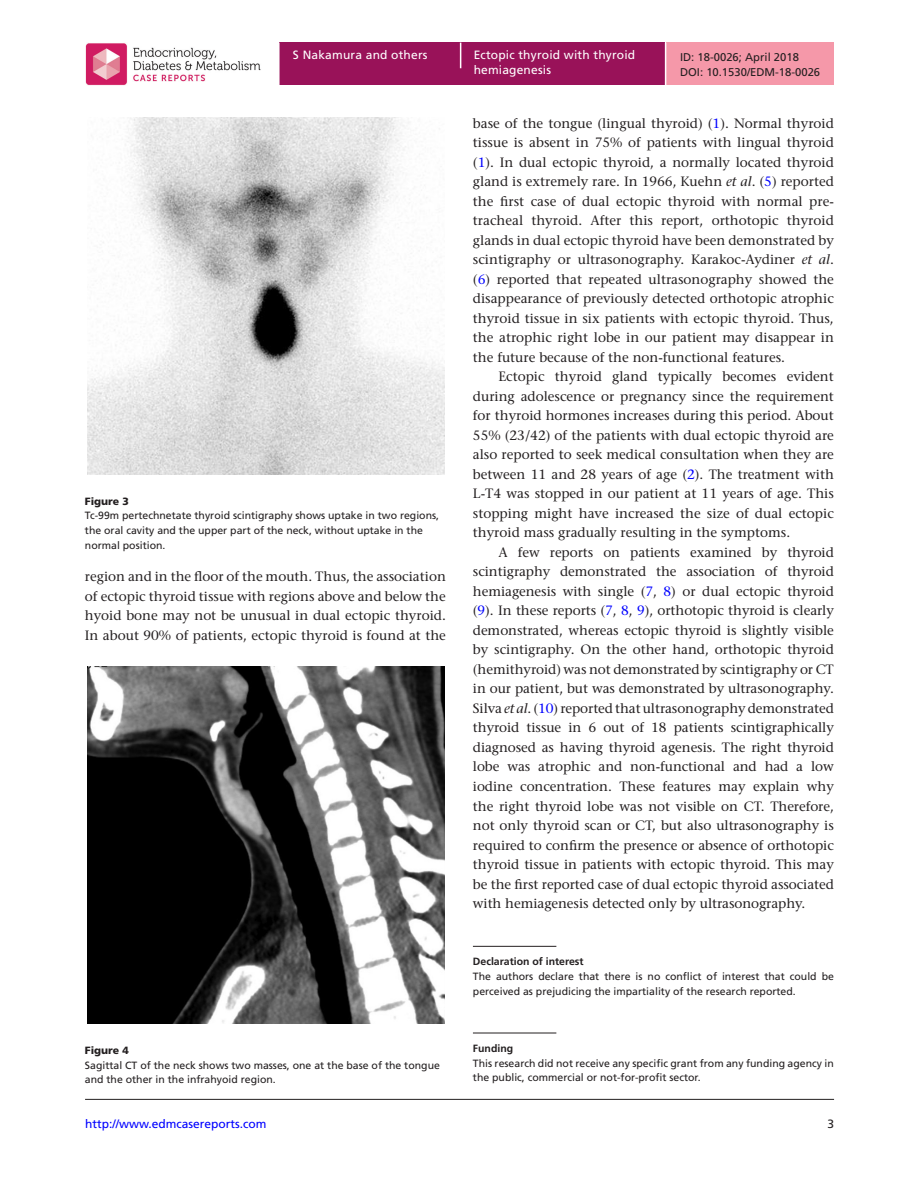
<style>
.page{position:relative;width:919px;height:1187px;background:#fff}
.page>*{position:absolute;margin:0;border:0;box-sizing:border-box;transform-origin:0 0}
.TXI{font:500 13.5px/19.5px "Stone Serif Std";color:#231f20;text-align:justify}
.TXT{font:500 13.5px/19.5px "Stone Serif Std";color:#231f20;text-align:justify}
.t1{font:12px "Frutiger LT Std";letter-spacing:.015em;color:#fff}
.t2{font:12px "Frutiger LT Std";color:#00f}
.t3{font:12px "Frutiger LT Std";color:#231f20}
.t4{font:11.25px "Frutiger LT Std";color:#231f20}
.BM_TXT{font:10.5px/14.7px "Frutiger LT Std";color:#231f20}
.FC{font:10.5px/14.7px "Frutiger LT Std";color:#231f20}
.BM_Head{font:700 10.5px "Frutiger LT Std";color:#231f20}
.FC-2{font:900 10.5px "Frutiger LT Std";color:#231f20}
.s1{color:#00f}
.s2{font-style:italic}
</style>
<div class="page">
<div style="left:279px;top:43px;width:385px;height:42px;background:#991259"></div>
<div style="left:666px;top:43px;width:167px;height:42px;background:#f598a9"></div>
<svg style="left:460px;top:43px;width:1px;height:25px"></svg>
<img style="left:85px;top:43px;width:176px;height:42px">
<hr style="left:85px;top:1098px;width:749px;height:1px;background:#231f20">
<hr style="left:473px;top:945px;width:83px;height:1px;background:#231f20">
<hr style="left:473px;top:1032px;width:83px;height:1px;background:#231f20">
<img style="left:87px;top:117px;width:357px;height:357px">
<img style="left:87px;top:666px;width:357px;height:357px">
<p class="t1" style="left:293px;top:48px;width:136px">S Nakamura and others</p>
<p class="t1" style="left:473px;top:48px;width:163px">Ectopic thyroid with thyroid</p>
<p class="t4" style="left:680px;top:51px;width:120px">ID: 18-0026; April 2018</p>
<p class="t1" style="left:473px;top:63px;width:79px">hemiagenesis</p>
<p class="t4" style="left:680px;top:65px;width:142px">DOI: 10.1530/EDM-18-0026</p>
<p class="FC-2" style="left:85px;top:494px;width:45px">Figure 3</p>
<p class="FC" style="left:85px;top:508px;width:355px">Tc-99m pertechnetate thyroid scintigraphy shows uptake in two regions, the oral cavity and the upper part of the neck, without uptake in the normal position.</p>
<p class="TXT" style="left:85px;top:566px;width:362px">region and in the floor of the mouth. Thus, the association of ectopic thyroid tissue with regions above and below the hyoid bone may not be unusual in dual ectopic thyroid.<br>In about 90% of patients, ectopic thyroid is found at the</p>
<p class="FC-2" style="left:85px;top:1043px;width:45px">Figure 4</p>
<p class="FC" style="left:85px;top:1057px;width:356px">Sagittal CT of the neck shows two masses, one at the base of the tongue and the other in the infrahyoid region.</p>
<p class="TXT" style="left:473px;top:113px;width:362px">base of the tongue (lingual thyroid) (<span class="s1">1</span>). Normal thyroid tissue is absent in 75% of patients with lingual thyroid (<span class="s1">1</span>). In dual ectopic thyroid, a normally located thyroid gland is extremely rare. In 1966, Kuehn <span class="s2">et al</span>. (<span class="s1">5</span>) reported the first case of dual ectopic thyroid with normal pre&shy;tracheal thyroid. After this report, orthotopic thyroid glands in dual ectopic thyroid have been demonstrated by scintigraphy or ultrasonography. Karakoc-Aydiner <span class="s2">et al</span>. (<span class="s1">6</span>) reported that repeated ultrasonography showed the disappearance of previously detected orthotopic atrophic thyroid tissue in six patients with ectopic thyroid. Thus, the atrophic right lobe in our patient may disappear in the future because of the non-functional features.</p>
<p class="TXI" style="left:473px;top:367px;width:362px;text-indent:26px">Ectopic thyroid gland typically becomes evident during adolescence or pregnancy since the requirement for thyroid hormones increases during this period. About 55% (23/42) of the patients with dual ectopic thyroid are also reported to seek medical consultation when they are between 11 and 28 years of age (<span class="s1">2</span>). The treatment with L-T4 was stopped in our patient at 11 years of age. This stopping might have increased the size of dual ectopic thyroid mass gradually resulting in the symptoms.</p>
<p class="TXI" style="left:473px;top:542px;width:362px;text-indent:26px">A few reports on patients examined by thyroid scintigraphy demonstrated the association of thyroid hemiagenesis with single (<span class="s1">7</span>, <span class="s1">8</span>) or dual ectopic thyroid (<span class="s1">9</span>). In these reports (<span class="s1">7</span>, <span class="s1">8</span>, <span class="s1">9</span>), orthotopic thyroid is clearly demonstrated, whereas ectopic thyroid is slightly visible by scintigraphy. On the other hand, orthotopic thyroid (hemithyroid) was not demonstrated by scintigraphy or CT in our patient, but was demonstrated by ultrasonography.<br>Silva <span class="s2">et al</span>. (<span class="s1">10</span>) reported that ultrasonography demonstrated thyroid tissue in 6 out of 18 patients scintigraphically diagnosed as having thyroid agenesis. The right thyroid lobe was atrophic and non-functional and had a low iodine concentration. These features may explain why the right thyroid lobe was not visible on CT. Therefore, not only thyroid scan or CT, but also ultrasonography is required to confirm the presence or absence of orthotopic thyroid tissue in patients with ectopic thyroid. This may be the first reported case of dual ectopic thyroid associated with hemiagenesis detected only by ultrasonography.</p>
<p class="BM_Head" style="left:473px;top:955px;width:112px">Declaration of interest</p>
<p class="BM_TXT" style="left:473px;top:969px;width:362px">The authors declare that there is no conflict of interest that could be perceived as prejudicing the impartiality of the research reported.</p>
<p class="BM_Head" style="left:473px;top:1042px;width:42px">Funding</p>
<p class="BM_TXT" style="left:473px;top:1055px;width:362px">This research did not receive any specific grant from any funding agency in the public, commercial or not-for-profit sector.</p>
<p class="t2" style="left:85px;top:1116px;width:183px">http://www.edmcasereports.com</p>
<p class="t3" style="left:827px;top:1116px;width:8px">3</p>
</div>
